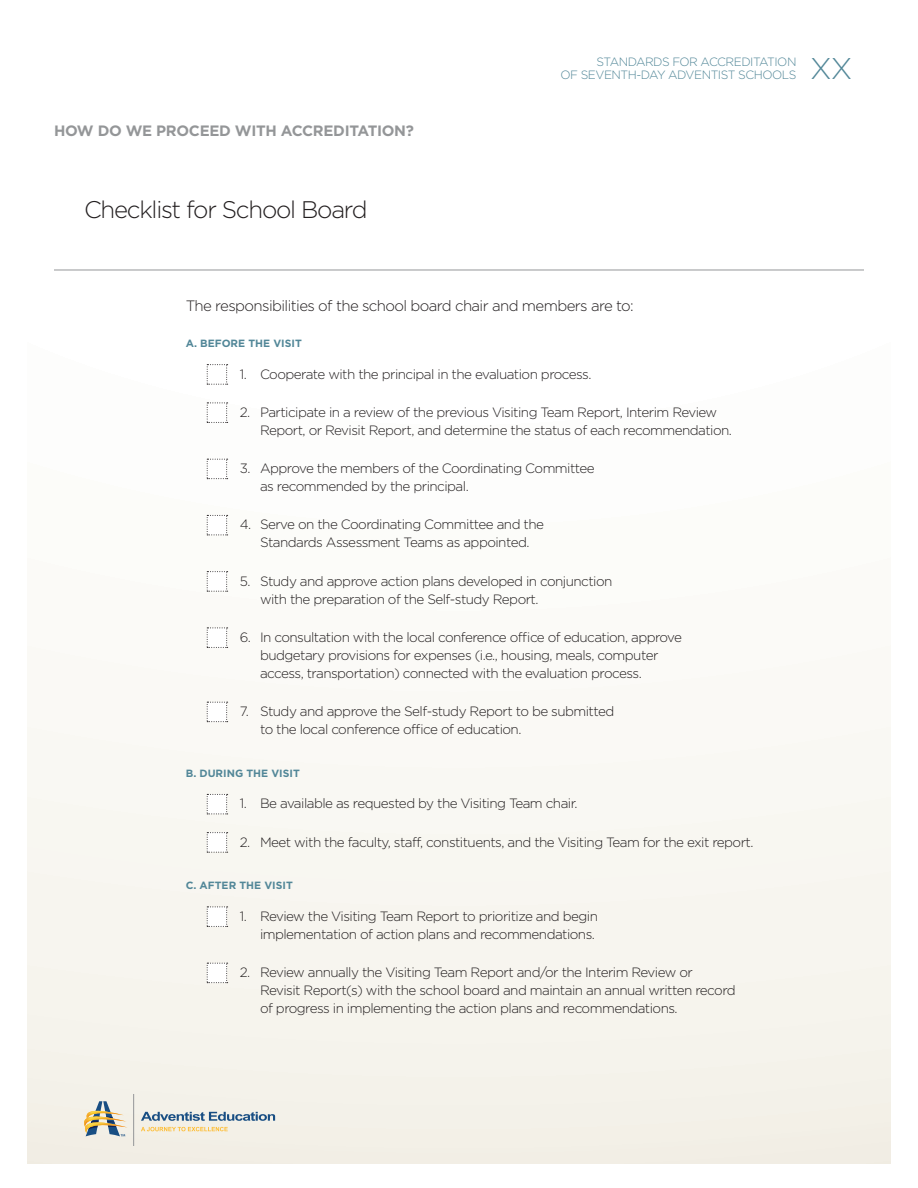
<style>
.page{position:relative;width:918px;height:1188px;background:#fff}
.page>*{position:absolute;margin:0;border:0;box-sizing:border-box;transform-origin:0 0}
.t1{font:300 30px "Gotham";color:#528798}
.t2{font:300 24px "Gotham";letter-spacing:-.05em;color:#231f20}
.t3{font:300 15px "Gotham";letter-spacing:-.04em;color:#231f20}
.t4{font:700 15px "Gotham";letter-spacing:-.02em;color:#949698}
.t5{font:300 13.5px/18px "Gotham";letter-spacing:-.04em;color:#231f20}
.t6{font:300 12px/13.5px "Gotham";letter-spacing:-.04em;color:#528798;text-align:right}
.t7{font:700 10.5px "Gotham";color:#528798}
</style>
<div class="page">
<div style="left:27px;top:29px;width:864px;height:1134px;background:linear-gradient(to bottom,#fff,#f4f2ea)"></div>
<hr style="left:133px;top:1094px;width:1px;height:52px;background:#949698">
<svg style="left:141px;top:1127px;width:87px;height:4px"></svg>
<svg style="left:141px;top:1112px;width:134px;height:9px"></svg>
<svg style="left:82px;top:1101px;width:46px;height:35px"></svg>
<img style="left:82px;top:1109px;width:46px;height:24px">
<hr style="left:54px;top:270px;width:810px;height:1px;background:#949698">
<svg style="left:207px;top:364px;width:21px;height:21px"></svg>
<svg style="left:207px;top:403px;width:21px;height:20px"></svg>
<svg style="left:207px;top:459px;width:21px;height:20px"></svg>
<svg style="left:207px;top:515px;width:21px;height:21px"></svg>
<svg style="left:207px;top:571px;width:21px;height:21px"></svg>
<svg style="left:207px;top:628px;width:21px;height:20px"></svg>
<svg style="left:207px;top:702px;width:21px;height:20px"></svg>
<svg style="left:207px;top:794px;width:21px;height:21px"></svg>
<svg style="left:207px;top:832px;width:21px;height:21px"></svg>
<svg style="left:207px;top:907px;width:21px;height:20px"></svg>
<svg style="left:207px;top:963px;width:21px;height:20px"></svg>
<p class="t4" style="left:54px;top:122px;width:362px">HOW DO WE PROCEED WITH ACCREDITATION?</p>
<h2 class="t2" style="left:84px;top:196px;width:285px">Checklist for School Board</h2>
<p class="t6" style="left:561px;top:55px;width:237px">STANDARDS FOR ACCREDITATION<br>OF SEVENTH-DAY ADVENTIST SCHOOLS</p>
<h1 class="t1" style="left:810px;top:52px;width:44px">XX</h1>
<p class="t3" style="left:186px;top:298px;width:450px">The responsibilities of the school board chair and members are to:</p>
<p class="t7" style="left:186px;top:337px;width:118px">A. BEFORE THE VISIT</p>
<p class="t5" style="left:240px;top:365px;width:353px">1. Cooperate with the principal in the evaluation process.</p>
<p class="t5" style="left:260px;top:403px;width:473px;text-indent:-20px">2. Participate in a review of the previous Visiting Team Report, Interim Review<br>Report, or Revisit Report, and determine the status of each recommendation.</p>
<p class="t5" style="left:260px;top:459px;width:336px;text-indent:-20px">3. Approve the members of the Coordinating Committee as recommended by the principal.</p>
<p class="t5" style="left:240px;top:515px;width:306px;text-align:center">4. Serve on the Coordinating Committee and the<br>Standards Assessment Teams as appointed.</p>
<p class="t5" style="left:260px;top:572px;width:354px;text-indent:-20px">5. Study and approve action plans developed in conjunction with the preparation of the Self-study Report.</p>
<p class="t5" style="left:260px;top:628px;width:424px;text-indent:-20px">6. In consultation with the local conference office of education, approve budgetary provisions for expenses (i.e., housing, meals, computer access, transportation) connected with the evaluation process.</p>
<p class="t5" style="left:260px;top:702px;width:356px;text-indent:-20px">7. Study and approve the Self-study Report to be submitted to the local conference office of education.</p>
<p class="t7" style="left:186px;top:767px;width:116px">B. DURING THE VISIT</p>
<p class="t5" style="left:240px;top:794px;width:339px">1. Be available as requested by the Visiting Team chair.</p>
<p class="t5" style="left:240px;top:833px;width:515px">2. Meet with the faculty, staff, constituents, and the Visiting Team for the exit report.</p>
<p class="t7" style="left:186px;top:880px;width:109px">C. AFTER THE VISIT</p>
<p class="t5" style="left:240px;top:907px;width:360px;text-align:right">1. Review the Visiting Team Report to prioritize and begin implementation of action plans and recommendations.</p>
<p class="t5" style="left:260px;top:963px;width:477px;text-indent:-20px">2. Review annually the Visiting Team Report and/or the Interim Review or<br>Revisit Report(s) with the school board and maintain an annual written record of progress in implementing the action plans and recommendations.</p>
</div>
